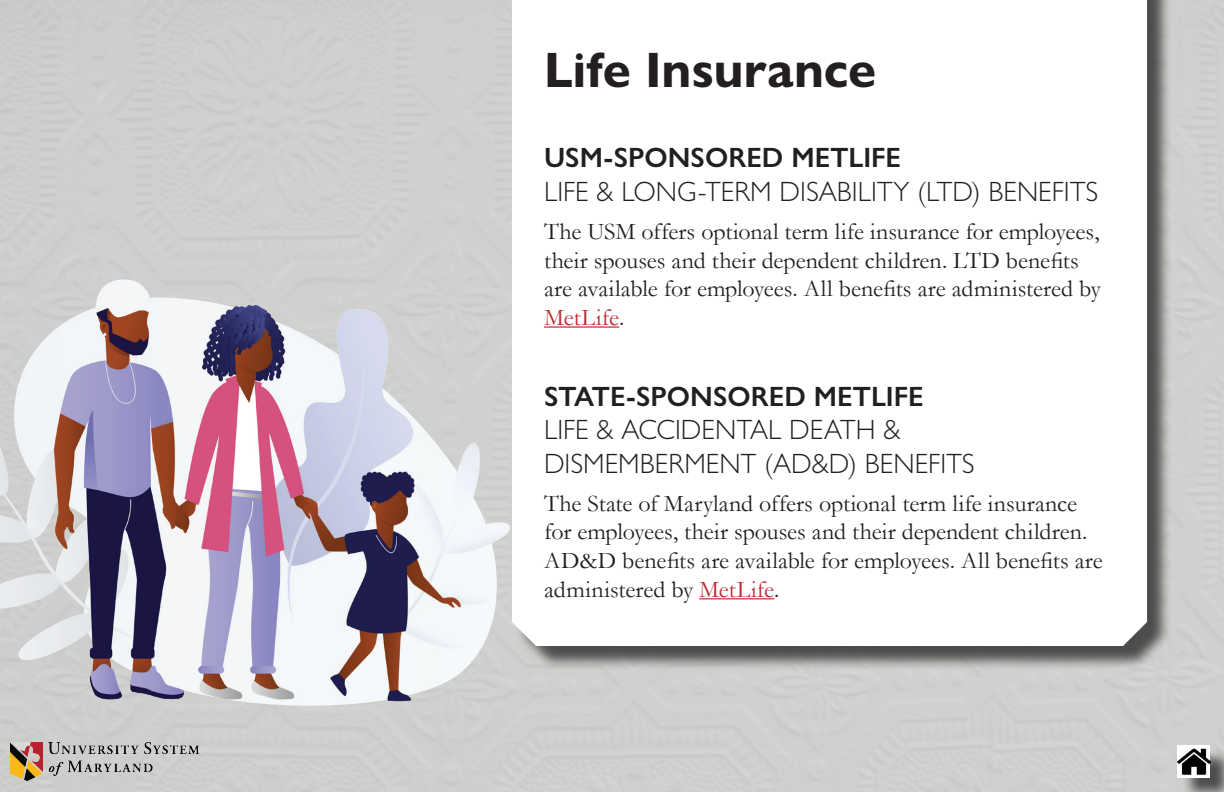
<style>
.page{position:relative;width:1224px;height:792px;background:#cfd0cd}
.page>*{position:absolute;margin:0;border:0;box-sizing:border-box;transform-origin:0 0}
.t1{font:700 50px "Gill Sans Nova";color:#231f20}
.t2{font:300 28px/33.6px "Gill Sans Nova";color:#231f20}
.t3{font:600 28px "Gill Sans Nova";color:#231f20}
.t4{font:24px/28.8px "Garamond";color:#231f20}
.s1{color:#ba2a33}
</style>
<div class="page">
<div style="left:515px;top:0;width:657px;height:671px;background:#231f20;opacity:.75"></div>
<svg style="left:512px;top:0;width:635px;height:646px"></svg>
<img style="left:0;top:205px;width:512px;height:575px">
<hr style="left:544px;top:326px;width:75px;height:2px;background:#ba2a33">
<hr style="left:699px;top:598px;width:75px;height:1px;background:#ba2a33">
<div style="left:1181px;top:748px;width:43px;height:44px;background:#231f20;opacity:.75"></div>
<img style="left:1178px;top:745px;width:32px;height:32px">
<h1 class="t1" style="left:544px;top:39px;width:334px">Life Insurance</h1>
<p class="t3" style="left:544px;top:141px;width:359px">USM-SPONSORED METLIFE</p>
<p class="t2" style="left:544px;top:174px;width:556px">LIFE &amp; LONG-TERM DISABILITY (LTD) BENEFITS</p>
<p class="t4" style="left:544px;top:216px;width:558px">The USM offers optional term life insurance for employees, their spouses and their dependent children. LTD benefits are available for employees. All benefits are administered by <span class="s1">MetLife</span>.</p>
<p class="t3" style="left:544px;top:379px;width:381px">STATE-SPONSORED METLIFE</p>
<p class="t2" style="left:544px;top:413px;width:432px">LIFE &amp; ACCIDENTAL DEATH &amp;<br>DISMEMBERMENT (AD&amp;D) BENEFITS</p>
<p class="t4" style="left:544px;top:488px;width:560px">The State of Maryland offers optional term life insurance for employees, their spouses and their dependent children.<br>AD&amp;D benefits are available for employees. All benefits are administered by <span class="s1">MetLife</span>.</p>
</div>
